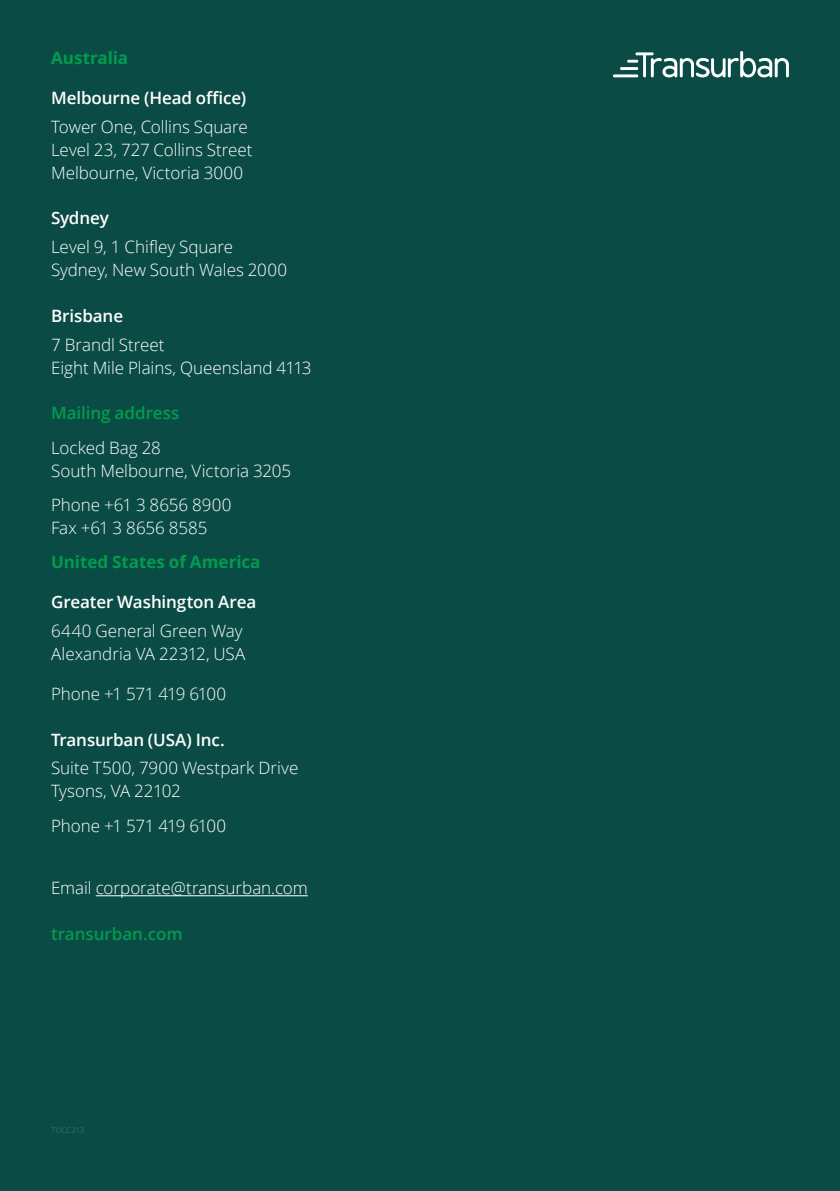
<style>
.page{position:relative;width:840px;height:1191px;background:#fff}
.page>*{position:absolute;margin:0;border:0;box-sizing:border-box;transform-origin:0 0}
.t1{font:300 17px/23px "Open Sans";color:#fff}
.t2{font:600 17px "Open Sans";letter-spacing:-.005em;color:#fff}
.t3{font:700 17px "Open Sans";letter-spacing:-.005em;color:#009d4e}
.t4{font:600 17px "Open Sans";letter-spacing:-.005em;color:#009d4e}
.t5{font:8px "Open Sans";letter-spacing:-.015em;color:#3d6863}
</style>
<div class="page">
<div style="left:0;top:0;width:839px;height:1191px;background:#0a4b45"></div>
<hr style="left:96px;top:895px;width:212px;height:1px;background:#fff">
<hr style="left:619px;top:67px;width:19px;height:3px;background:#fff">
<svg style="left:627px;top:51px;width:161px;height:26px"></svg>
<hr style="left:612px;top:74px;width:26px;height:3px;background:#fff">
<p class="t3" style="left:51px;top:46px;width:78px">Australia</p>
<p class="t2" style="left:51px;top:86px;width:196px">Melbourne (Head office)</p>
<p class="t1" style="left:51px;top:115px;width:203px">Tower One, Collins Square<br>Level 23, 727 Collins Street<br>Melbourne, Victoria 3000</p>
<p class="t2" style="left:51px;top:207px;width:59px">Sydney</p>
<p class="t1" style="left:51px;top:235px;width:237px">Level 9, 1 Chifley Square<br>Sydney, New South Wales 2000</p>
<p class="t2" style="left:51px;top:304px;width:74px">Brisbane</p>
<p class="t1" style="left:51px;top:332px;width:262px">7 Brandl Street<br>Eight Mile Plains, Queensland 4113</p>
<p class="t4" style="left:51px;top:401px;width:130px">Mailing address</p>
<p class="t1" style="left:51px;top:435px;width:241px">Locked Bag 28<br>South Melbourne, Victoria 3205</p>
<p class="t1" style="left:51px;top:493px;width:182px">Phone +61 3 8656 8900<br>Fax +61 3 8656 8585</p>
<p class="t3" style="left:51px;top:550px;width:211px">United States of America</p>
<p class="t2" style="left:51px;top:590px;width:206px">Greater Washington Area</p>
<p class="t1" style="left:51px;top:619px;width:196px">6440 General Green Way<br>Alexandria VA 22312, USA</p>
<p class="t1" style="left:51px;top:682px;width:177px">Phone +1 571 419 6100</p>
<p class="t2" style="left:51px;top:728px;width:175px">Transurban (USA) Inc.</p>
<p class="t1" style="left:51px;top:756px;width:249px">Suite T500, 7900 Westpark Drive<br>Tysons, VA 22102</p>
<p class="t1" style="left:51px;top:813px;width:177px">Phone +1 571 419 6100</p>
<p class="t1" style="left:51px;top:876px;width:258px">Email corporate@transurban.com</p>
<p class="t4" style="left:51px;top:922px;width:133px">transurban.com</p>
<p class="t5" style="left:51px;top:1124px;width:35px">TUCC213</p>
</div>
